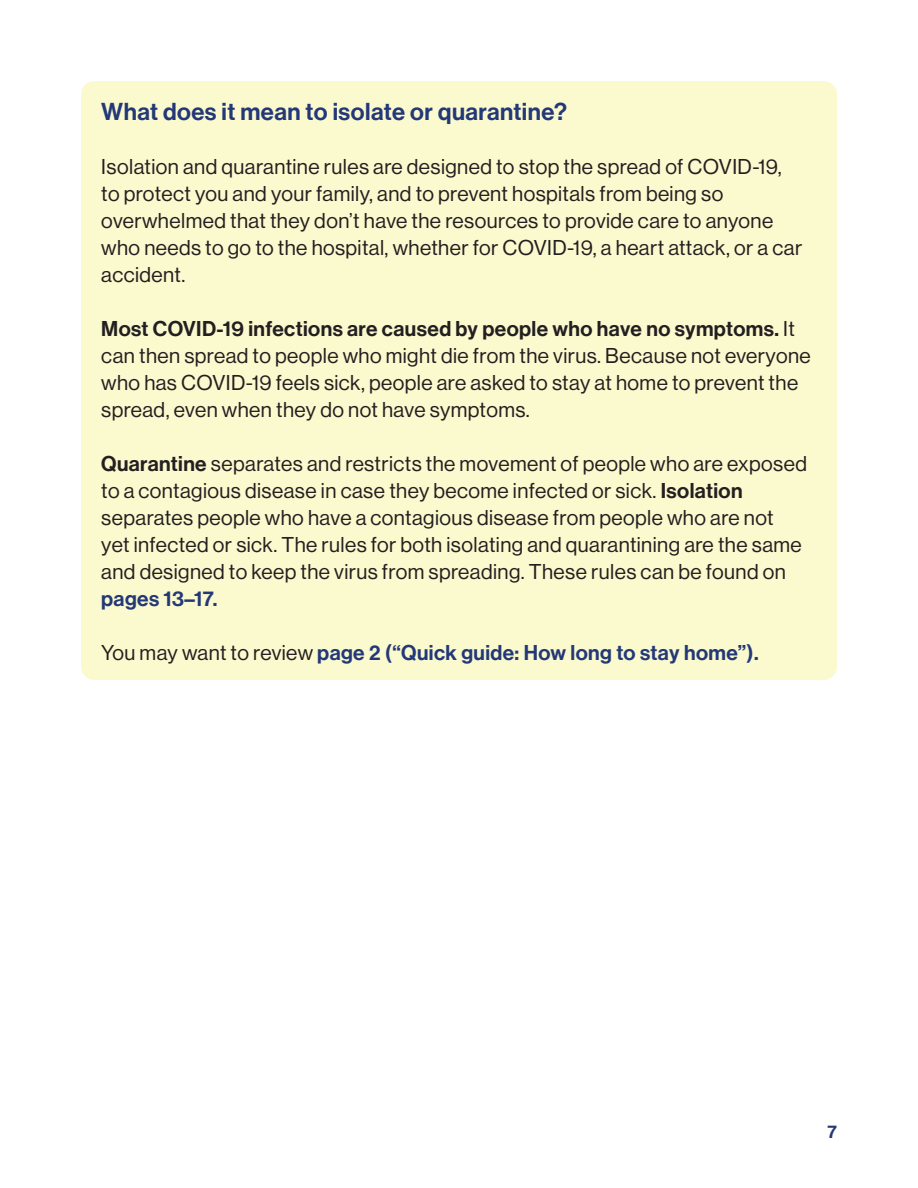
<style>
.page{position:relative;width:918px;height:1188px;background:#fff}
.page>*{position:absolute;margin:0;border:0;box-sizing:border-box;transform-origin:0 0}
.Head_text_box{font:24px "N Haas Grotesk DS Pro 65 Md";letter-spacing:.02em;color:#233877}
.Body_in_text_box{font:21px/27px "N Haas Grotesk DS Pro 55 Rg";letter-spacing:.02em;color:#231f20}
.Body_in_text_box-2{font:21px "N Haas Grotesk DS Pro 65 Md";letter-spacing:.02em;color:#233877}
.t1{font:18px "N Haas Grotesk DS Pro 65 Md";color:#233877}
.s1{font-family:"N Haas Grotesk DS Pro 65 Md"}
.s2{font-family:"N Haas Grotesk DS Pro 65 Md";color:#233877}
.s3{font-family:"N Haas Grotesk DS Pro 55 Rg";color:#231f20}
</style>
<div class="page">
<div style="left:81px;top:81px;width:756px;height:599px;background:#fbf9ce;border-radius:14px"></div>
<h2 class="Head_text_box" style="left:101px;top:97px;width:467px">What does it mean to isolate or quarantine?</h2>
<p class="Body_in_text_box" style="left:101px;top:153px;width:702px">Isolation and quarantine rules are designed to stop the spread of COVID-19, to protect you and your family, and to prevent hospitals from being so overwhelmed that they don’t have the resources to provide care to anyone who needs to go to the hospital, whether for COVID-19, a heart attack, or a car accident.</p>
<p class="Body_in_text_box" style="left:101px;top:315px;width:711px"><span class="s1">Most COVID-19 infections are caused by people who have no symptoms.</span> It can then spread to people who might die from the virus. Because not everyone who has COVID-19 feels sick, people are asked to stay at home to prevent the spread, even when they do not have symptoms.</p>
<p class="Body_in_text_box" style="left:101px;top:450px;width:707px"><span class="s1">Quarantine</span> separates and restricts the movement of people who are exposed to a contagious disease in case they become infected or sick. <span class="s1">Isolation </span>separates people who have a contagious disease from people who are not yet infected or sick. The rules for both isolating and quarantining are the same and designed to keep the virus from spreading. These rules can be found on <span class="s2">pages 13–17.</span></p>
<p class="Body_in_text_box-2" style="left:101px;top:640px;width:659px"><span class="s3">You may want to review</span> page 2 (“Quick guide: How long to stay home”).</p>
<p class="t1" style="left:827px;top:1121px;width:11px">7</p>
</div>
